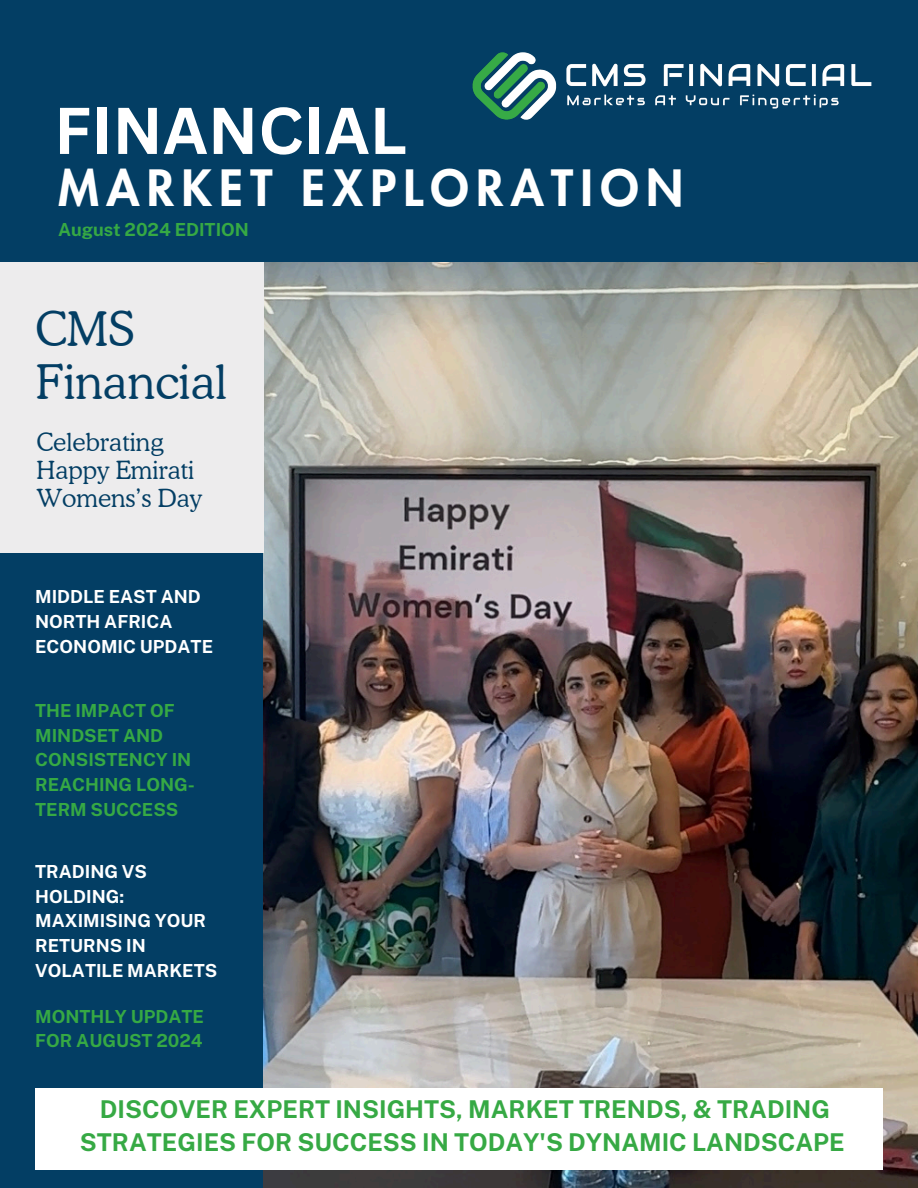
<style>
.page{position:relative;width:918px;height:1188px;background:#033e64}
.page>*{position:absolute;margin:0;border:0;box-sizing:border-box;transform-origin:0 0}
.t1{font:700 64.5px "Canva Sans";color:#fff}
.t2{font:800 48.9px "Futura LT Pro";letter-spacing:.15em;color:#fff}
.t3{font:300 47.4px/52.8px "Cooper BT";color:#033e64}
.t4{font:300 24.9px/28px "Cooper BT";color:#033e64}
.t5{font:700 24.6px/33.2px "Public Sans";color:#36a944;text-align:center}
.t6{font:700 18px/24.8px "Public Sans";color:#36a944}
.t7{font:700 18px/24.8px "Public Sans";color:#fff}
</style>
<div class="page">
<img style="left:263px;top:263px;width:655px;height:924px">
<div style="left:0;top:263px;width:263px;height:289px;background:#edeced"></div>
<div style="left:35px;top:1088px;width:848px;height:81px;background:#fff"></div>
<img style="left:472px;top:52px;width:400px;height:68px">
<h1 class="t1" style="left:54px;top:85px;width:354px">FINANCIAL</h1>
<h3 class="t2" style="left:58px;top:166px;width:626px">MARKET EXPLORATION</h3>
<h2 class="t6" style="left:58px;top:217px;width:192px">August 2024 EDITION</h2>
<p class="t3" style="left:35px;top:303px;width:193px">CMS<br>Financial</p>
<h6 class="t4" style="left:37px;top:428px;width:167px">Celebrating<br>Happy Emirati<br>Womens’s Day</h6>
<h6 class="t7" style="left:35px;top:585px;width:179px">MIDDLE EAST AND<br>NORTH AFRICA<br>ECONOMIC UPDATE</h6>
<h6 class="t6" style="left:35px;top:698px;width:161px">THE IMPACT OF<br>MINDSET AND<br>CONSISTENCY IN<br>REACHING LONG-<br>TERM SUCCESS</h6>
<h6 class="t7" style="left:35px;top:859px;width:184px">TRADING VS<br>HOLDING:<br>MAXIMISING YOUR<br>RETURNS IN<br>VOLATILE MARKETS</h6>
<h4 class="t6" style="left:35px;top:1004px;width:170px">MONTHLY UPDATE<br>FOR AUGUST 2024</h4>
<h5 class="t5" style="left:80px;top:1093px;width:767px">DISCOVER EXPERT INSIGHTS, MARKET TRENDS, &amp; TRADING<br>STRATEGIES FOR SUCCESS IN TODAY'S DYNAMIC LANDSCAPE</h5>
</div>
